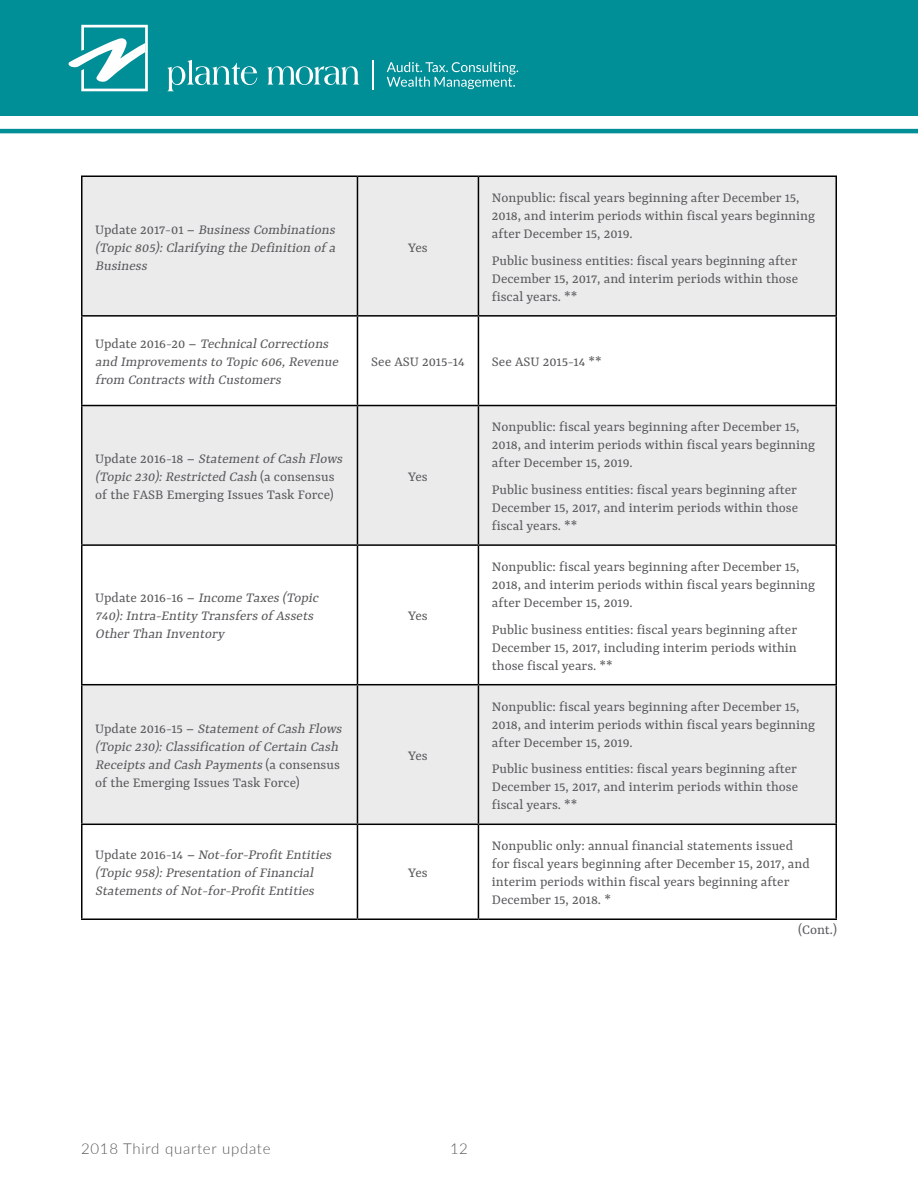
<style>
.page{position:relative;width:918px;height:1188px;background:#fff}
.page>*{position:absolute;margin:0;border:0;box-sizing:border-box;transform-origin:0 0}
.t1{font:15px/18px "Rasa";color:#58595b}
.t2{font:italic 15px/18px "Rasa";color:#58595b}
.t3{font:300 15px "Lato";letter-spacing:.05em;color:#58595b}
.s1{font-style:normal}
.s2{font-style:italic}
</style>
<div class="page">
<div style="left:0;top:0;width:918px;height:116px;background:#008e97"></div>
<hr style="left:0;top:129px;width:918px;height:4px;background:#008e97">
<svg style="left:69px;top:25px;width:79px;height:66px"></svg>
<svg style="left:167px;top:60px;width:90px;height:31px"></svg>
<svg style="left:267px;top:66px;width:92px;height:19px"></svg>
<svg style="left:372px;top:61px;width:1px;height:29px"></svg>
<svg style="left:387px;top:62px;width:131px;height:27px"></svg>
<svg style="left:82px;top:177px;width:754px;height:647px;fill:#ebebec"></svg>
<hr style="left:81px;top:176px;width:276px;height:1px;background:#000">
<hr style="left:81px;top:177px;width:1px;height:138px;background:#000">
<hr style="left:357px;top:176px;width:121px;height:1px;background:#000">
<hr style="left:357px;top:177px;width:1px;height:138px;background:#000">
<hr style="left:478px;top:176px;width:359px;height:1px;background:#000">
<hr style="left:478px;top:177px;width:1px;height:138px;background:#000">
<hr style="left:836px;top:177px;width:1px;height:138px;background:#000">
<hr style="left:81px;top:315px;width:276px;height:2px;background:#000">
<hr style="left:81px;top:317px;width:1px;height:88px;background:#000">
<hr style="left:357px;top:315px;width:121px;height:2px;background:#000">
<hr style="left:357px;top:317px;width:1px;height:88px;background:#000">
<hr style="left:478px;top:315px;width:359px;height:2px;background:#000">
<hr style="left:478px;top:317px;width:1px;height:88px;background:#000">
<hr style="left:836px;top:317px;width:1px;height:88px;background:#000">
<hr style="left:81px;top:405px;width:276px;height:1px;background:#000">
<hr style="left:81px;top:406px;width:1px;height:138px;background:#000">
<hr style="left:357px;top:405px;width:121px;height:1px;background:#000">
<hr style="left:357px;top:406px;width:1px;height:138px;background:#000">
<hr style="left:478px;top:405px;width:359px;height:1px;background:#000">
<hr style="left:478px;top:406px;width:1px;height:138px;background:#000">
<hr style="left:836px;top:406px;width:1px;height:138px;background:#000">
<hr style="left:81px;top:544px;width:276px;height:2px;background:#000">
<hr style="left:81px;top:546px;width:1px;height:138px;background:#000">
<hr style="left:357px;top:544px;width:121px;height:2px;background:#000">
<hr style="left:357px;top:546px;width:1px;height:138px;background:#000">
<hr style="left:478px;top:544px;width:359px;height:2px;background:#000">
<hr style="left:478px;top:546px;width:1px;height:138px;background:#000">
<hr style="left:836px;top:546px;width:1px;height:138px;background:#000">
<hr style="left:81px;top:684px;width:276px;height:1px;background:#000">
<hr style="left:81px;top:685px;width:1px;height:139px;background:#000">
<hr style="left:357px;top:684px;width:121px;height:1px;background:#000">
<hr style="left:357px;top:685px;width:1px;height:139px;background:#000">
<hr style="left:478px;top:684px;width:359px;height:1px;background:#000">
<hr style="left:478px;top:685px;width:1px;height:139px;background:#000">
<hr style="left:836px;top:685px;width:1px;height:139px;background:#000">
<hr style="left:81px;top:824px;width:276px;height:1px;background:#000">
<hr style="left:81px;top:825px;width:1px;height:93px;background:#000">
<hr style="left:357px;top:824px;width:121px;height:1px;background:#000">
<hr style="left:357px;top:825px;width:1px;height:93px;background:#000">
<hr style="left:478px;top:824px;width:359px;height:1px;background:#000">
<hr style="left:478px;top:825px;width:1px;height:93px;background:#000">
<hr style="left:836px;top:825px;width:1px;height:93px;background:#000">
<hr style="left:81px;top:918px;width:276px;height:2px;background:#000">
<hr style="left:357px;top:918px;width:121px;height:2px;background:#000">
<hr style="left:478px;top:918px;width:359px;height:2px;background:#000">
<p class="t2" style="left:95px;top:221px;width:245px;text-align:justify"><span class="s1">U p d a t e 2 0 1 7 - 0 1 –</span> BusinessCombinations (Topic805):Clarifying the Definition of a Business</p>
<p class="t2" style="left:95px;top:336px;width:248px"><span class="s1">U p d a t e 2 0 1 6 - 2 0 –</span> TechnicalCorrections and Improvementsto Topic606,Revenue from Contractswith Customers</p>
<p class="t1" style="left:95px;top:450px;width:252px">U p d a t e 2 0 1 6 - 1 8 – <span class="s2">Statementof Cash Flows (Topic230):Restricted Cash</span> ( a c o n s e n s u s of the FASB Emerging Issues Task Force)</p>
<p class="t2" style="left:95px;top:590px;width:228px"><span class="s1">U p d a t e 2 0 1 6 - 1 6 –</span> Income Taxes(Topic<br>740):Intra-EntityTransfersof Assets<br>OtherThan Inventory</p>
<p class="t2" style="left:95px;top:720px;width:251px"><span class="s1">U p d a t e 2 0 1 6 - 1 5 –</span> Statementof Cash Flows (Topic230):Classification of Certain Cash Receiptsand Cash Payments<span class="s1">( a c o n s e n s u s of the Emerging Issues Task Force)</span></p>
<p class="t2" style="left:95px;top:847px;width:241px"><span class="s1">U p d a t e 2 0 1 6 - 14</span> – Not-for-ProfitEntities (Topic958):Presentation of Financial<br>Statementsof Not-for-ProfitEntities</p>
<p class="t1" style="left:408px;top:239px;width:21px">Yes</p>
<p class="t1" style="left:492px;top:190px;width:325px">Nonpublic: fiscal years beginning after December 15,<br>2018, and interim periods within fiscal years beginning after December 15, 2019.</p>
<p class="t1" style="left:492px;top:252px;width:308px;text-align:justify">Public business entities: fiscal years beginning after December 15, 2017, and interim periods within those fiscal years. **</p>
<p class="t1" style="left:371px;top:354px;width:95px">See ASU 2015-14</p>
<p class="t1" style="left:492px;top:354px;width:111px">See ASU 2015-14 **</p>
<p class="t1" style="left:408px;top:468px;width:21px">Yes</p>
<p class="t1" style="left:408px;top:608px;width:21px">Yes</p>
<p class="t1" style="left:408px;top:747px;width:21px">Yes</p>
<p class="t1" style="left:408px;top:865px;width:21px">Yes</p>
<p class="t1" style="left:492px;top:419px;width:325px">Nonpublic: fiscal years beginning after December 15,<br>2018, and interim periods within fiscal years beginning after December 15, 2019.</p>
<p class="t1" style="left:492px;top:482px;width:308px;text-align:justify">Public business entities: fiscal years beginning after December 15, 2017, and interim periods within those fiscal years. **</p>
<p class="t1" style="left:492px;top:558px;width:325px">Nonpublic: fiscal years beginning after December 15,<br>2018, and interim periods within fiscal years beginning after December 15, 2019.</p>
<p class="t1" style="left:492px;top:621px;width:307px;text-align:justify">Public business entities: fiscal years beginning after December 15, 2017, including interim periods within those fiscal years. **</p>
<p class="t1" style="left:492px;top:698px;width:325px">Nonpublic: fiscal years beginning after December 15,<br>2018, and interim periods within fiscal years beginning after December 15, 2019.</p>
<p class="t1" style="left:492px;top:761px;width:308px;text-align:justify">Public business entities: fiscal years beginning after December 15, 2017, and interim periods within those fiscal years. **</p>
<p class="t1" style="left:492px;top:838px;width:319px">Nonpublic only: annual financial statements issued for fiscal years beginning after December 15, 2017, and interim periods within fiscal years beginning after December 15, 2018. *</p>
<p class="t1" style="left:798px;top:922px;width:40px">(Cont.)</p>
<p class="t3" style="left:81px;top:1138px;width:191px">2018 Third quarter update</p>
<p class="t3" style="left:450px;top:1138px;width:19px">12</p>
</div>
